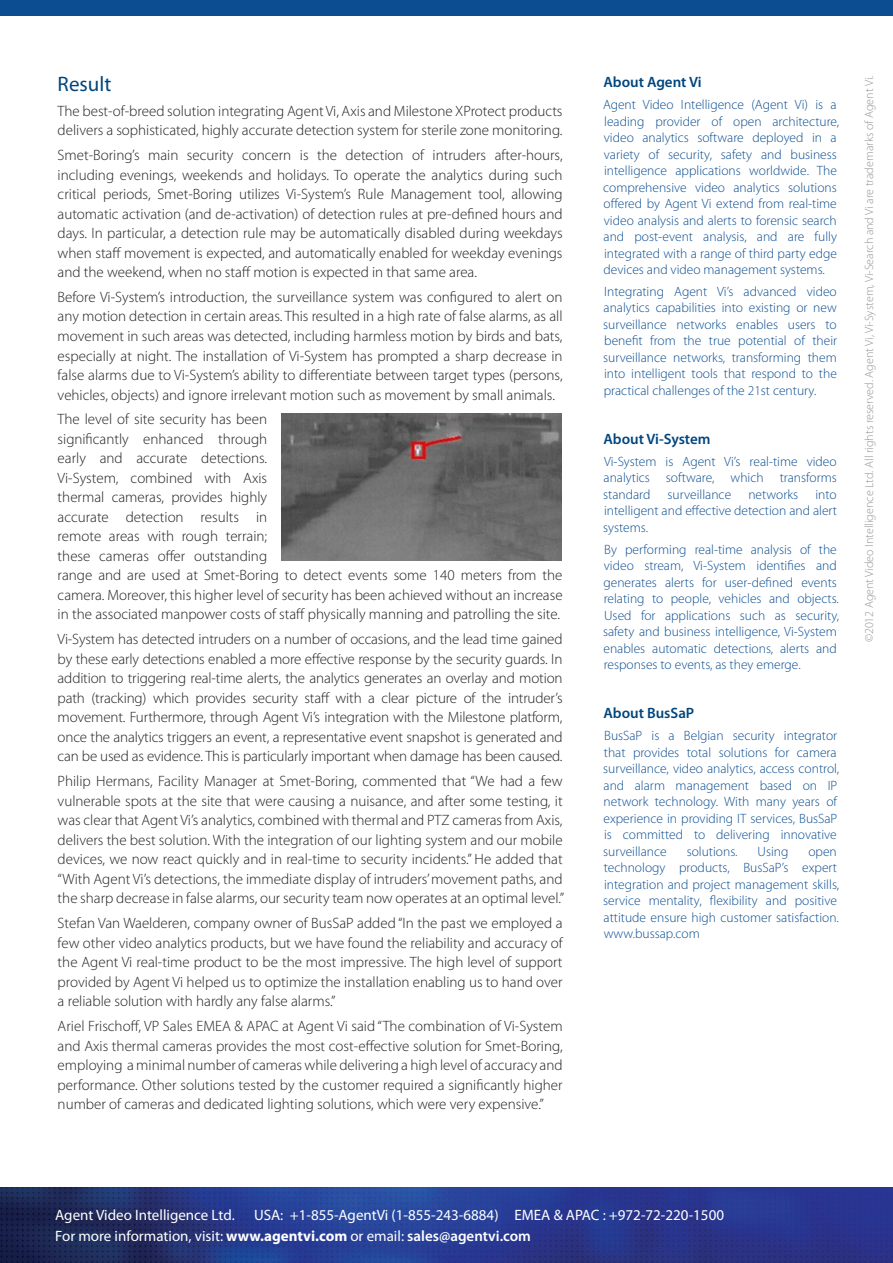
<style>
.page{position:relative;width:893px;height:1263px;background:#fff}
.page>*{position:absolute;margin:0;border:0;box-sizing:border-box;transform-origin:0 0}
.t1{font:21px "Myriad Pro";color:#00467e}
.body_space{font:300 15px/19.5px "Myriad Pro";color:#231f20;text-align:justify}
.body_space-2{font:15px/21px "Myriad Pro";color:#fff}
.t2{font:600 15px "Myriad Pro";color:#00467e}
.body_space-3{font:300 13.5px/16.5px "Myriad Pro";color:#0b4d90}
.Body_BU_18{font:300 12px "Myriad Pro";color:#939598}
.s1{font-weight:700}
.s2{font-weight:600}
</style>
<div class="page">
<img style="left:281px;top:414px;width:280px;height:147px">
<div style="left:0;top:0;width:893px;height:15px;background:#0b4d90"></div>
<img style="left:0;top:1188px;width:893px;height:75px">
<p class="t1" style="left:58px;top:71px;width:55px">Result</p>
<p class="body_space" style="left:58px;top:101px;width:506px">The best-of-breed solution integrating Agent Vi, Axis and Milestone XProtect products delivers a sophisticated, highly accurate detection system for sterile zone monitoring.</p>
<p class="body_space" style="left:58px;top:145px;width:506px">Smet-Boring’s main security concern is the detection of intruders after-hours, including evenings, weekends and holidays. To operate the analytics during such critical periods, Smet-Boring utilizes Vi-System’s Rule Management tool, allowing automatic activation (and de-activation) of detection rules at pre-defined hours and days. In particular, a detection rule may be automatically disabled during weekdays when staff movement is expected, and automatically enabled for weekday evenings and the weekend, when no staff motion is expected in that same area.</p>
<p class="body_space" style="left:58px;top:287px;width:506px">Before Vi-System’s introduction, the surveillance system was configured to alert on any motion detection in certain areas. This resulted in a high rate of false alarms, as all movement in such areas was detected, including harmless motion by birds and bats, especially at night. The installation of Vi-System has prompted a sharp decrease in false alarms due to Vi-System’s ability to differentiate between target types (persons, vehicles, objects) and ignore irrelevant motion such as movement by small animals.</p>
<p class="body_space" style="left:58px;top:409px;width:506px;text-align:left">The level of site security has been<br>significantly enhanced through<br>early and accurate detections.<br>Vi-System, combined with Axis<br>thermal cameras, provides highly<br>accurate detection results in<br>remote areas with rough terrain;<br>these cameras offer outstanding<br>range and are used at Smet-Boring to detect events some 140 meters from the camera. Moreover, this higher level of security has been achieved without an increase in the associated manpower costs of staff physically manning and patrolling the site.</p>
<p class="body_space" style="left:58px;top:629px;width:506px">Vi-System has detected intruders on a number of occasions, and the lead time gained by these early detections enabled a more effective response by the security guards. In addition to triggering real-time alerts, the analytics generates an overlay and motion path (tracking) which provides security staff with a clear picture of the intruder’s movement. Furthermore, through Agent Vi’s integration with the Milestone platform, once the analytics triggers an event, a representative event snapshot is generated and can be used as evidence. This is particularly important when damage has been caused.</p>
<p class="body_space" style="left:58px;top:771px;width:508px">Philip Hermans, Facility Manager at Smet-Boring, commented that “We had a few vulnerable spots at the site that were causing a nuisance, and after some testing, it was clear that Agent Vi’s analytics, combined with thermal and PTZ cameras from Axis, delivers the best solution. With the integration of our lighting system and our mobile devices, we now react quickly and in real-time to security incidents.” He added that “With Agent Vi’s detections, the immediate display of intruders’ movement paths, and the sharp decrease in false alarms, our security team now operates at an optimal level.”</p>
<p class="body_space" style="left:58px;top:913px;width:506px">Stefan Van Waelderen, company owner of BusSaP added “In the past we employed a few other video analytics products, but we have found the reliability and accuracy of the Agent Vi real-time product to be the most impressive. The high level of support provided by Agent Vi helped us to optimize the installation enabling us to hand over a reliable solution with hardly any false alarms.”</p>
<p class="body_space" style="left:58px;top:1016px;width:506px">Ariel Frischoff, VP Sales EMEA &amp; APAC at Agent Vi said “The combination of Vi-System and Axis thermal cameras provides the most cost-effective solution for Smet-Boring, employing a minimal number of cameras while delivering a high level of accuracy and performance. Other solutions tested by the customer required a significantly higher number of cameras and dedicated lighting solutions, which were very expensive.”</p>
<p class="t2" style="left:603px;top:73px;width:100px">About Agent Vi</p>
<p class="body_space-3" style="left:603px;top:96px;width:238px">Agent Video Intelligence (Agent Vi) is a leading provider of open architecture, video analytics software deployed in a variety of security, safety and business intelligence applications worldwide. The comprehensive video analytics solutions offered by Agent Vi extend from real-time video analysis and alerts to forensic search and post-event analysis, and are fully integrated with a range of third party edge devices and video management systems.</p>
<p class="body_space-3" style="left:603px;top:283px;width:236px;text-align:justify">Integrating Agent Vi’s advanced video analytics capabilities into existing or new surveillance networks enables users to benefit from the true potential of their surveillance networks, transforming them into intelligent tools that respond to the practical challenges of the 21st century.</p>
<p class="t2" style="left:603px;top:429px;width:109px">About Vi-System</p>
<p class="body_space-3" style="left:603px;top:453px;width:235px;text-align:justify">Vi-System is Agent Vi’s real-time video analytics software, which transforms standard</p>
<p class="body_space-3" style="left:668px;top:486px;width:65px">surveillance</p>
<p class="body_space-3" style="left:748px;top:486px;width:51px">networks</p>
<p class="body_space-3" style="left:603px;top:486px;width:235px;text-align:justify;text-indent:212px">into intelligent and effective detection and alert systems.</p>
<p class="body_space-3" style="left:603px;top:541px;width:238px">By performing real-time analysis of the video stream, Vi-System identifies and generates alerts for user-defined events relating to people, vehicles and objects.<br>Used for applications such as security, safety and business intelligence, Vi-System enables automatic detections, alerts and responses to events, as they emerge.</p>
<p class="t2" style="left:603px;top:703px;width:92px">About BusSaP</p>
<p class="body_space-3" style="left:603px;top:727px;width:238px">BusSaP is a Belgian security integrator that provides total solutions for camera surveillance, video analytics, access control, and alarm management based on IP network technology. With many years of experience in providing IT services, BusSaP is committed to delivering innovative surveillance</p>
<p class="body_space-3" style="left:687px;top:843px;width:52px">solutions.</p>
<p class="body_space-3" style="left:757px;top:843px;width:32px">Using</p>
<p class="body_space-3" style="left:603px;top:843px;width:238px;text-indent:205px">open technology products, BusSaP’s expert integration and project management skills, service mentality, flexibility and positive attitude ensure high customer satisfaction. www.bussap.com</p>
<p class="Body_BU_18" style="left:862px;top:642px;width:568px;rotate:-90deg">©2012 Agent Video Intelligence Ltd. All rights reserved. Agent Vi, Vi-System, Vi-Search and Vi are trademarks of Agent Vi.</p>
<p class="body_space-2" style="left:55px;top:1205px;width:181px">Agent Video Intelligence Ltd.</p>
<p class="body_space-2" style="left:55px;top:1205px;width:670px;text-indent:199px">USA: +1-855-AgentVi (1-855-243-6884) EMEA &amp; APAC : +972-72-220-1500<br>For more information, visit: <span class="s1">www.agentvi.com</span> or email: <span class="s2">sales@agentvi.com</span></p>
</div>
